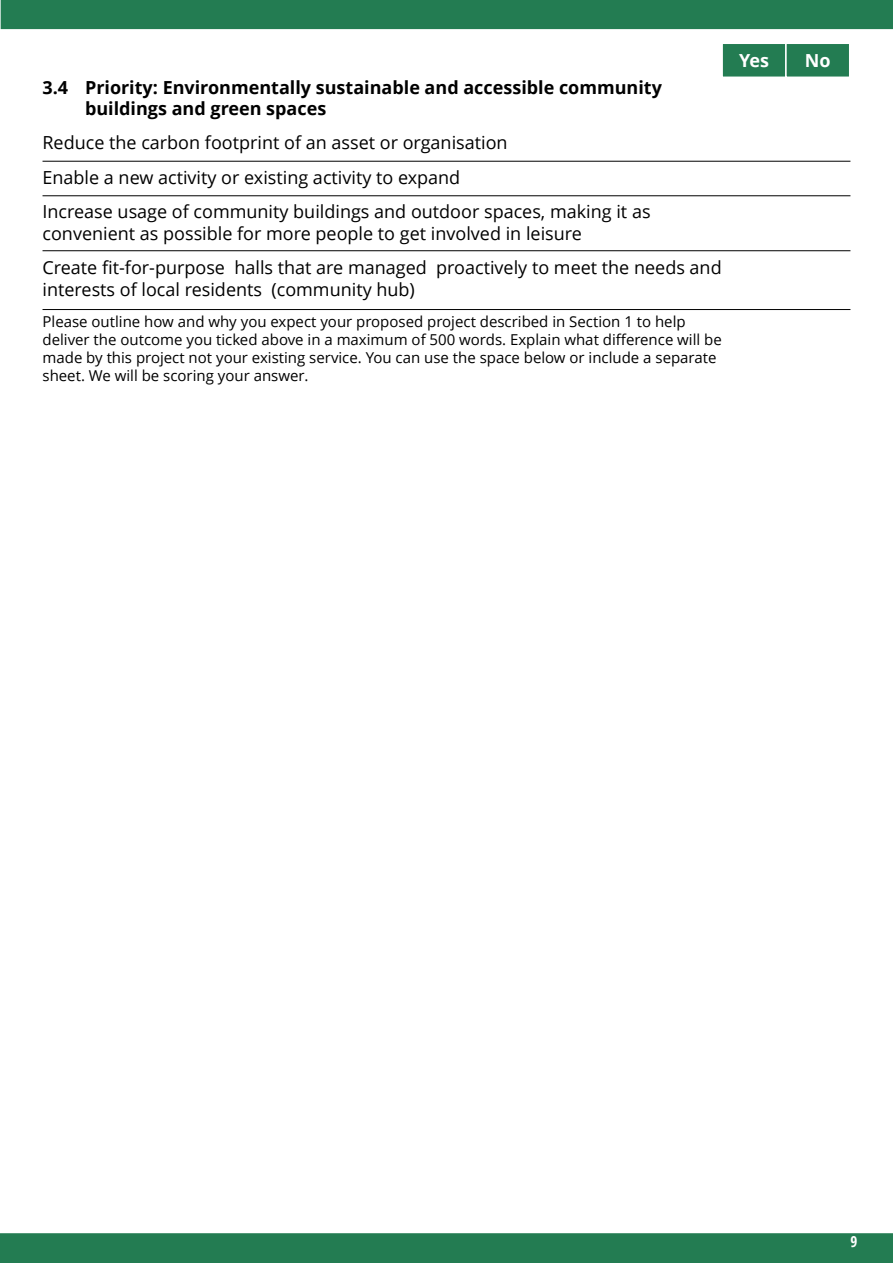
<style>
.page{position:relative;width:893px;height:1263px;background:#fff}
.page>*{position:absolute;margin:0;border:0;box-sizing:border-box;transform-origin:0 0}
.t1{font:18px/21.6px "Open Sans";color:#000}
.t2{font:700 18px/21.6px "Open Sans";color:#000}
.t3{font:700 18px "Open Sans";color:#fff}
.t4{font:15px/18px "Open Sans";color:#000}
.t5{font:700 condensed 15px "Open Sans";color:#fff}
</style>
<div class="page">
<div style="left:0;top:1233px;width:893px;height:30px;background:#237c52"></div>
<div style="left:0;top:0;width:893px;height:29px;background:#237c52"></div>
<div style="left:722px;top:43px;width:64px;height:34px;background:#237c52"></div>
<div style="left:721px;top:43px;width:66px;height:35px;border:2px solid #fff"></div>
<div style="left:786px;top:43px;width:64px;height:34px;background:#237c52"></div>
<div style="left:785px;top:43px;width:65px;height:35px;border:2px solid #fff"></div>
<hr style="left:43px;top:161px;width:807px;height:1px;background:#000">
<hr style="left:43px;top:195px;width:807px;height:1px;background:#000">
<hr style="left:43px;top:250px;width:807px;height:1px;background:#000">
<hr style="left:43px;top:309px;width:807px;height:1px;background:#000">
<p class="t2" style="left:85px;top:76px;width:578px;text-indent:-43px">3.4 Priority: Environmentally sustainable and accessible community buildings and green spaces</p>
<p class="t1" style="left:43px;top:132px;width:467px">Reduce the carbon footprint of an asset or organisation</p>
<p class="t1" style="left:43px;top:166px;width:419px">Enable a new activity or existing activity to expand</p>
<p class="t1" style="left:43px;top:200px;width:610px">Increase usage of community buildings and outdoor spaces, making it as convenient as possible for more people to get involved in leisure</p>
<p class="t1" style="left:43px;top:256px;width:681px">Create fit-for-purpose halls that are managed proactively to meet the needs and interests of local residents (community hub)</p>
<p class="t4" style="left:43px;top:312px;width:681px">Please outline how and why you expect your proposed project described in Section 1 to help deliver the outcome you ticked above in a maximum of 500 words. Explain what difference will be made by this project not your existing service. You can use the space below or include a separate sheet. We will be scoring your answer.</p>
<p class="t3" style="left:739px;top:48px;width:31px">Yes</p>
<p class="t3" style="left:805px;top:48px;width:27px">No</p>
<p class="t5" style="left:850px;top:1231px;width:8px">9</p>
</div>
